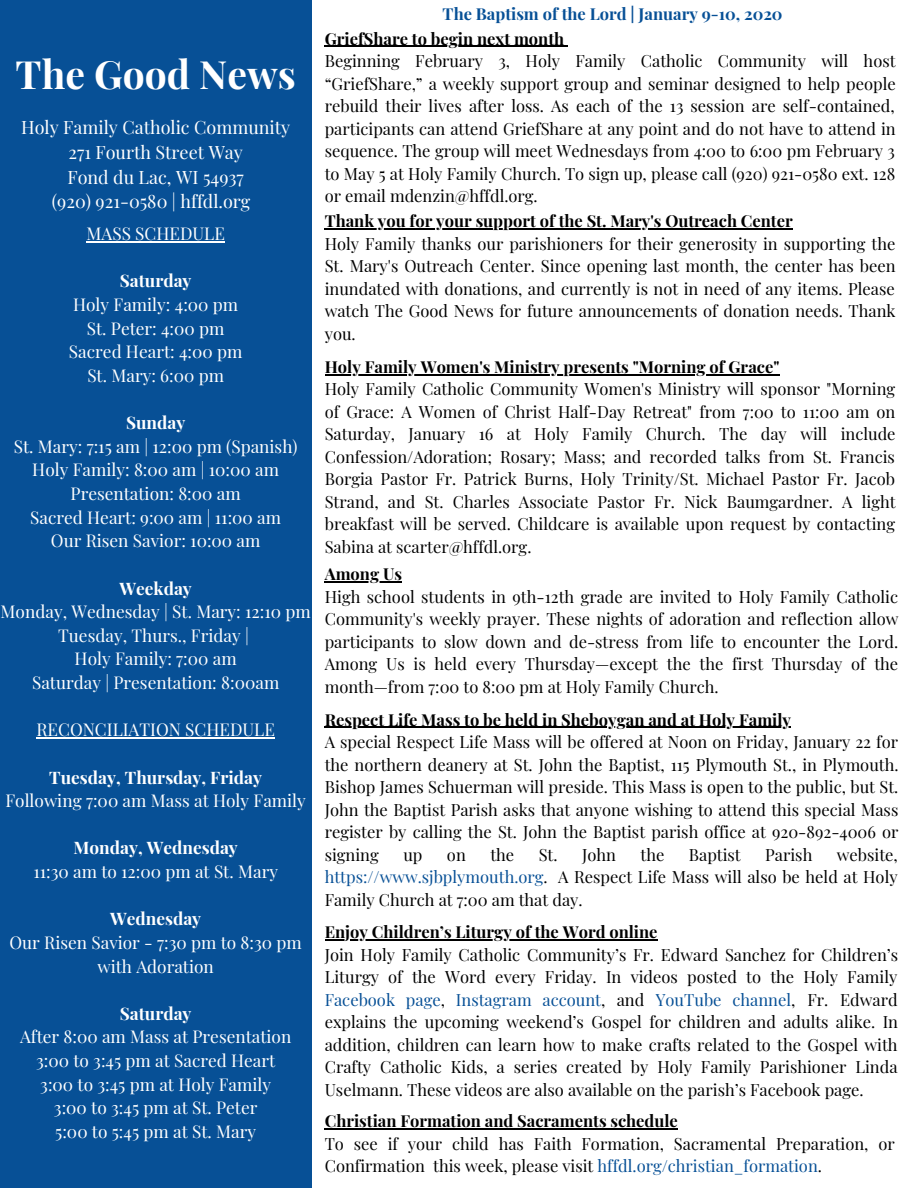
<style>
.page{position:relative;width:918px;height:1188px;background:#fff}
.page>*{position:absolute;margin:0;border:0;box-sizing:border-box;transform-origin:0 0}
.t1{font:700 39px "Playfair Display";color:#fff}
.t2{font:18px "Playfair Display";color:#fff}
.t3{font:17.25px/23.7px "Playfair Display";color:#fff;text-align:center}
.t4{font:700 17.25px "Playfair Display";color:#fff}
.t5{font:16.5px/22.5px "Playfair Display";color:#000;text-align:justify}
.t6{font:700 16.5px "Playfair Display";color:#000}
.t7{font:700 16.5px "Playfair Display";color:#075096}
.s1{color:#075096}
</style>
<div class="page">
<div style="left:0;top:0;width:312px;height:1188px;background:#075096"></div>
<hr style="left:87px;top:241px;width:138px;height:1px;background:#fff">
<hr style="left:36px;top:737px;width:239px;height:2px;background:#fff">
<hr style="left:325px;top:1129px;width:353px;height:1px;background:#000">
<hr style="left:325px;top:939px;width:333px;height:1px;background:#000">
<hr style="left:325px;top:46px;width:239px;height:1px;background:#000">
<hr style="left:325px;top:727px;width:466px;height:1px;background:#000">
<hr style="left:325px;top:228px;width:468px;height:2px;background:#000">
<hr style="left:325px;top:374px;width:454px;height:1px;background:#000">
<hr style="left:325px;top:581px;width:77px;height:2px;background:#000">
<p class="t1" style="left:16px;top:47px;width:282px">The Good News</p>
<p class="t2" style="left:21px;top:115px;width:271px">Holy Family Catholic Community</p>
<p class="t2" style="left:68px;top:139px;width:176px">271 Fourth Street Way</p>
<p class="t2" style="left:67px;top:164px;width:178px">Fond du Lac, WI 54937</p>
<p class="t2" style="left:52px;top:189px;width:200px">(920) 921-0580 | hffdl.org</p>
<p class="t3" style="left:87px;top:221px;width:140px">MASS SCHEDULE</p>
<p class="t4" style="left:120px;top:269px;width:73px">Saturday</p>
<p class="t3" style="left:73px;top:292px;width:167px">Holy Family: 4:00 pm</p>
<p class="t3" style="left:87px;top:316px;width:139px">St. Peter: 4:00 pm</p>
<p class="t3" style="left:69px;top:339px;width:175px">Sacred Heart: 4:00 pm</p>
<p class="t3" style="left:87px;top:363px;width:138px">St. Mary: 6:00 pm</p>
<p class="t4" style="left:126px;top:411px;width:61px">Sunday</p>
<p class="t3" style="left:14px;top:434px;width:285px">St. Mary: 7:15 am | 12:00 pm (Spanish)</p>
<p class="t3" style="left:32px;top:457px;width:248px">Holy Family: 8:00 am | 10:00 am</p>
<p class="t3" style="left:71px;top:481px;width:172px">Presentation: 8:00 am</p>
<p class="t3" style="left:30px;top:505px;width:252px">Sacred Heart: 9:00 am | 11:00 am</p>
<p class="t3" style="left:51px;top:528px;width:211px">Our Risen Savior: 10:00 am</p>
<p class="t4" style="left:120px;top:576px;width:74px">Weekday</p>
<p class="t3" style="left:1px;top:599px;width:312px">Monday, Wednesday | St. Mary: 12:10 pm</p>
<p class="t3" style="left:58px;top:623px;width:192px">Tuesday, Thurs., Friday |</p>
<p class="t3" style="left:75px;top:646px;width:164px">Holy Family: 7:00 am</p>
<p class="t3" style="left:32px;top:670px;width:249px">Saturday | Presentation: 8:00am</p>
<p class="t3" style="left:36px;top:717px;width:240px">RECONCILIATION SCHEDULE</p>
<p class="t4" style="left:49px;top:765px;width:214px">Tuesday, Thursday, Friday</p>
<p class="t3" style="left:5px;top:788px;width:302px">Following 7:00 am Mass at Holy Family</p>
<p class="t4" style="left:74px;top:836px;width:166px">Monday, Wednesday</p>
<p class="t3" style="left:33px;top:859px;width:246px">11:30 am to 12:00 pm at St. Mary</p>
<p class="t4" style="left:110px;top:907px;width:93px">Wednesday</p>
<p class="t3" style="left:9px;top:930px;width:294px">Our Risen Savior - 7:30 pm to 8:30 pm with Adoration</p>
<p class="t4" style="left:120px;top:1001px;width:73px">Saturday</p>
<p class="t3" style="left:20px;top:1024px;width:273px">After 8:00 am Mass at Presentation</p>
<p class="t3" style="left:36px;top:1048px;width:241px">3:00 to 3:45 pm at Sacred Heart</p>
<p class="t3" style="left:40px;top:1072px;width:232px">3:00 to 3:45 pm at Holy Family</p>
<p class="t3" style="left:54px;top:1095px;width:205px">3:00 to 3:45 pm at St. Peter</p>
<p class="t3" style="left:55px;top:1119px;width:202px">5:00 to 5:45 pm at St. Mary</p>
<p class="t7" style="left:443px;top:2px;width:341px">The Baptism of the Lord | January 9-10, 2020</p>
<p class="t6" style="left:325px;top:27px;width:241px">GriefShare to begin next month</p>
<p class="t5" style="left:325px;top:49px;width:573px">Beginning February 3, Holy Family Catholic Community will host “GriefShare,” a weekly support group and seminar designed to help people rebuild their lives after loss. As each of the 13 session are self-contained, participants can attend GriefShare at any point and do not have to attend in sequence. The group will meet Wednesdays from 4:00 to 6:00 pm February 3 to May 5 at Holy Family Church. To sign up, please call (920) 921-0580 ext. 128 or email mdenzin@hffdl.org.</p>
<p class="t6" style="left:325px;top:209px;width:470px">Thank you for your support of the St. Mary's Outreach Center</p>
<p class="t5" style="left:325px;top:232px;width:572px">Holy Family thanks our parishioners for their generosity in supporting the St. Mary's Outreach Center. Since opening last month, the center has been inundated with donations, and currently is not in need of any items. Please watch The Good News for future announcements of donation needs. Thank you.</p>
<p class="t6" style="left:325px;top:355px;width:456px">Holy Family Women's Ministry presents "Morning of Grace"</p>
<p class="t5" style="left:325px;top:377px;width:572px">Holy Family Catholic Community Women's Ministry will sponsor "Morning of Grace: A Women of Christ Half-Day Retreat" from 7:00 to 11:00 am on Saturday, January 16 at Holy Family Church. The day will include Confession/Adoration; Rosary; Mass; and recorded talks from St. Francis Borgia Pastor Fr. Patrick Burns, Holy Trinity/St. Michael Pastor Fr. Jacob Strand, and St. Charles Associate Pastor Fr. Nick Baumgardner. A light breakfast will be served. Childcare is available upon request by contacting Sabina at scarter@hffdl.org.</p>
<p class="t6" style="left:325px;top:562px;width:79px">Among Us</p>
<p class="t5" style="left:325px;top:585px;width:575px">High school students in 9th-12th grade are invited to Holy Family Catholic Community's weekly prayer. These nights of adoration and reflection allow participants to slow down and de-stress from life to encounter the Lord.<br>Among Us is held every Thursday—except the the first Thursday of the month—from 7:00 to 8:00 pm at Holy Family Church.</p>
<p class="t6" style="left:325px;top:708px;width:468px">Respect Life Mass to be held in Sheboygan and at Holy Family</p>
<p class="t5" style="left:325px;top:730px;width:575px">A special Respect Life Mass will be offered at Noon on Friday, January 22 for the northern deanery at St. John the Baptist, 115 Plymouth St., in Plymouth.<br>Bishop James Schuerman will preside. This Mass is open to the public, but St.<br>John the Baptist Parish asks that anyone wishing to attend this special Mass register by calling the St. John the Baptist parish office at 920-892-4006 or signing</p>
<p class="t5" style="left:325px;top:842px;width:575px;text-indent:512px">website, <span class="s1">https://www.sjbplymouth.org</span>. A Respect Life Mass will also be held at Holy Family Church at 7:00 am that day.</p>
<p class="t5" style="left:403px;top:842px;width:21px">up</p>
<p class="t5" style="left:447px;top:842px;width:20px">on</p>
<p class="t5" style="left:490px;top:842px;width:25px">the</p>
<p class="t5" style="left:539px;top:842px;width:79px">St. John</p>
<p class="t5" style="left:641px;top:842px;width:25px">the</p>
<p class="t5" style="left:689px;top:842px;width:53px">Baptist</p>
<p class="t5" style="left:765px;top:842px;width:49px">Parish</p>
<p class="t6" style="left:325px;top:920px;width:334px">Enjoy Children’s Liturgy of the Word online</p>
<p class="t5" style="left:325px;top:942px;width:575px">Join Holy Family Catholic Community’s Fr. Edward Sanchez for Children’s Liturgy of the Word every Friday. In videos posted to the Holy Family <span class="s1">Facebook page</span>, <span class="s1">Instagram account</span>, and <span class="s1">YouTube channel</span>, Fr. Edward explains the upcoming weekend’s Gospel for children and adults alike. In addition, children can learn how to make crafts related to the Gospel with Crafty Catholic Kids, a series created by Holy Family Parishioner Linda Uselmann. These videos are also available on the parish’s Facebook page.</p>
<p class="t6" style="left:325px;top:1110px;width:355px">Christian Formation and Sacraments schedule</p>
<p class="t5" style="left:325px;top:1132px;width:572px">To see if your child has Faith Formation, Sacramental Preparation, or<br>Confirmation this week, please visit <span class="s1">hffdl.org/christian_formation</span>.</p>
</div>
